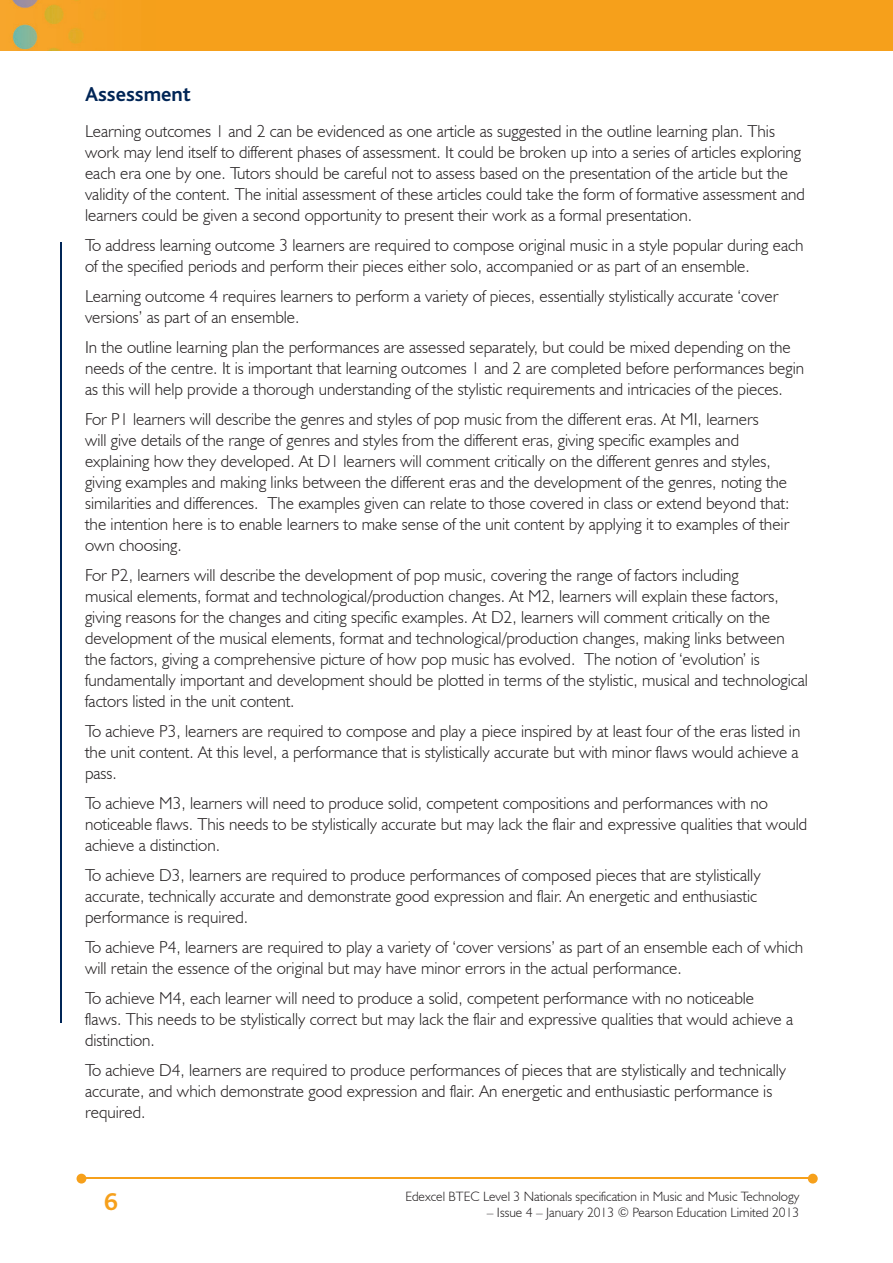
<style>
.page{position:relative;width:893px;height:1263px;background:#fff}
.page>*{position:absolute;margin:0;border:0;box-sizing:border-box;transform-origin:0 0}
.t1{font:700 25.5px "Bliss";color:#f6a01b}
.t2{font:700 21px "Bliss";color:#002556}
.t3{font:300 17.25px/21px "Humanist 521 BT";color:#231f20}
.t4{font:300 13.5px "Humanist 521 BT";color:#231f20}
</style>
<div class="page">
<img style="left:0;top:0;width:893px;height:51px">
<hr style="left:82px;top:1178px;width:728px;height:1px;background:#f6a01b">
<svg style="left:808px;top:1174px;width:10px;height:9px"></svg>
<svg style="left:77px;top:1174px;width:9px;height:9px"></svg>
<hr style="left:60px;top:242px;width:1px;height:781px;background:#002556">
<p class="t2" style="left:85px;top:83px;width:107px">Assessment</p>
<p class="t3" style="left:85px;top:120px;width:721px">Learning outcomes 1 and 2 can be evidenced as one article as suggested in the outline learning plan. This work may lend itself to different phases of assessment. It could be broken up into a series of articles exploring each era one by one. Tutors should be careful not to assess based on the presentation of the article but the validity of the content. The initial assessment of these articles could take the form of formative assessment and learners could be given a second opportunity to present their work as a formal presentation.</p>
<p class="t3" style="left:85px;top:234px;width:720px">To address learning outcome 3 learners are required to compose original music in a style popular during each of the specified periods and perform their pieces either solo, accompanied or as part of an ensemble.</p>
<p class="t3" style="left:85px;top:285px;width:695px">Learning outcome 4 requires learners to perform a variety of pieces, essentially stylistically accurate ‘cover versions’ as part of an ensemble.</p>
<p class="t3" style="left:85px;top:336px;width:721px">In the outline learning plan the performances are assessed separately, but could be mixed depending on the needs of the centre. It is important that learning outcomes 1 and 2 are completed before performances begin as this will help provide a thorough understanding of the stylistic requirements and intricacies of the pieces.</p>
<p class="t3" style="left:85px;top:408px;width:706px">For P1 learners will describe the genres and styles of pop music from the different eras. At MI, learners<br>will give details of the range of genres and styles from the different eras, giving specific examples and explaining how they developed. At D1 learners will comment critically on the different genres and styles, giving examples and making links between the different eras and the development of the genres, noting the similarities and differences. The examples given can relate to those covered in class or extend beyond that: the intention here is to enable learners to make sense of the unit content by applying it to examples of their own choosing.</p>
<p class="t3" style="left:85px;top:564px;width:724px">For P2, learners will describe the development of pop music, covering the range of factors including<br>musical elements, format and technological/production changes. At M2, learners will explain these factors, giving reasons for the changes and citing specific examples. At D2, learners will comment critically on the development of the musical elements, format and technological/production changes, making links between the factors, giving a comprehensive picture of how pop music has evolved. The notion of ‘evolution’ is fundamentally important and development should be plotted in terms of the stylistic, musical and technological factors listed in the unit content.</p>
<p class="t3" style="left:85px;top:720px;width:717px;text-align:justify">To achieve P3, learners are required to compose and play a piece inspired by at least four of the eras listed in the unit content. At this level, a performance that is stylistically accurate but with minor flaws would achieve a pass.</p>
<p class="t3" style="left:85px;top:792px;width:724px">To achieve M3, learners will need to produce solid, competent compositions and performances with no noticeable flaws. This needs to be stylistically accurate but may lack the flair and expressive qualities that would achieve a distinction.</p>
<p class="t3" style="left:85px;top:864px;width:677px">To achieve D3, learners are required to produce performances of composed pieces that are stylistically accurate, technically accurate and demonstrate good expression and flair. An energetic and enthusiastic performance is required.</p>
<p class="t3" style="left:85px;top:936px;width:720px">To achieve P4, learners are required to play a variety of ‘cover versions’ as part of an ensemble each of which will retain the essence of the original but may have minor errors in the actual performance.</p>
<p class="t3" style="left:85px;top:987px;width:710px">To achieve M4, each learner will need to produce a solid, competent performance with no noticeable flaws. This needs to be stylistically correct but may lack the flair and expressive qualities that would achieve a distinction.</p>
<p class="t3" style="left:85px;top:1059px;width:703px">To achieve D4, learners are required to produce performances of pieces that are stylistically and technically accurate, and which demonstrate good expression and flair. An energetic and enthusiastic performance is required.</p>
<h1 class="t1" style="left:104px;top:1188px;width:15px">6</h1>
<p class="t4" style="left:405px;top:1188px;width:396px">Edexcel BTEC Level 3 Nationals specification in Music and Music Technology</p>
<p class="t4" style="left:487px;top:1204px;width:314px">– Issue 4 – January 2013 © Pearson Education Limited 2013</p>
</div>
